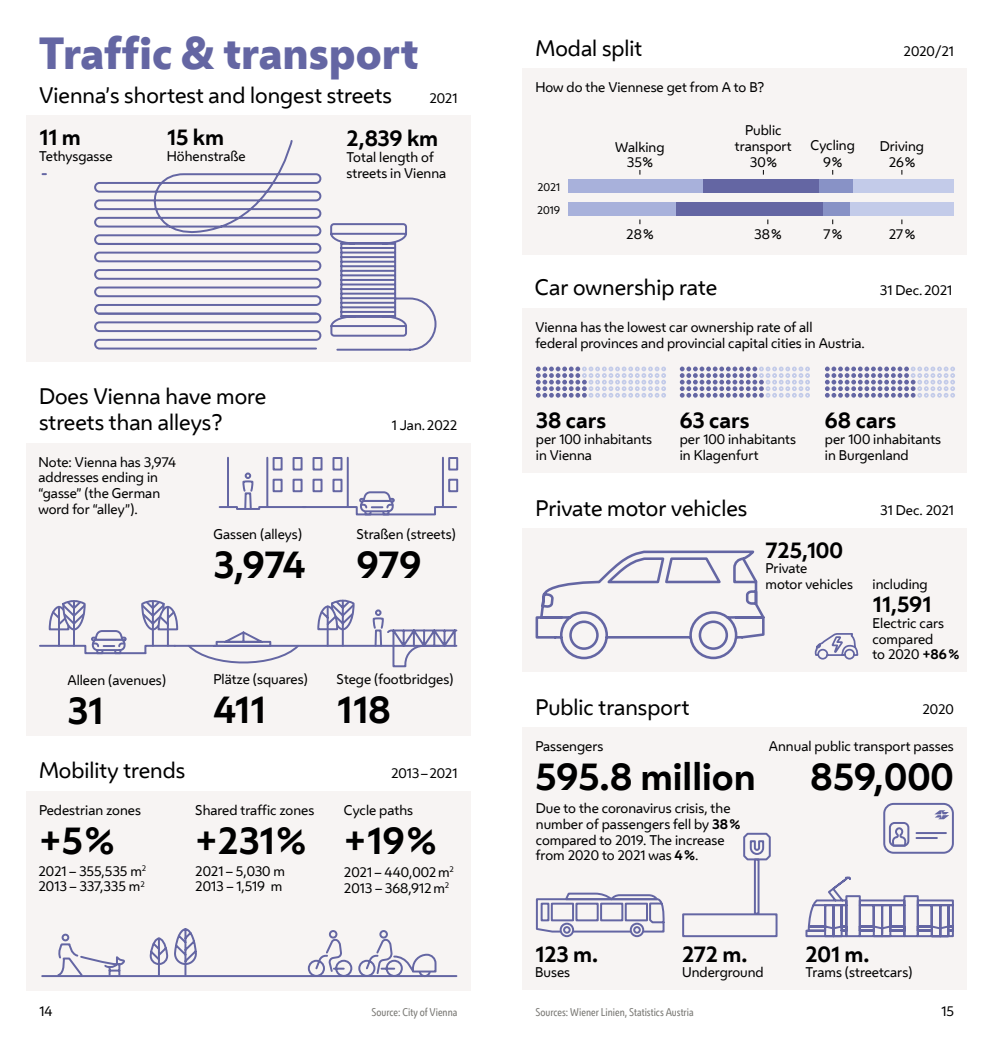
<style>
.page{position:relative;width:993px;height:1042px;background:#fff}
.page>*{position:absolute;margin:0;border:0;box-sizing:border-box;transform-origin:0 0}
.t1{font:800 42px "Wiener Melange";color:#6466a3}
.t2{font:700 35.88px "Wiener Melange";color:#000}
.t3{font:21px/26.2px "Wiener Melange";color:#000}
.t4{font:700 21px "Wiener Melange";color:#000}
.t5{font:13.12px/15.8px "Wiener Melange";color:#000}
.t6{font:10.5px "Wiener Melange Cd";color:#7a7975}
.t7{font:10.5px "Wiener Melange";letter-spacing:-.01em;color:#000}
.s1{font-weight:700}
</style>
<div class="page">
<div style="left:26px;top:116px;width:444px;height:246px;background:#f7f4f3"></div>
<div style="left:26px;top:443px;width:444px;height:293px;background:#f7f4f3"></div>
<div style="left:522px;top:727px;width:444px;height:263px;background:#f7f4f3"></div>
<div style="left:26px;top:791px;width:444px;height:199px;background:#f7f4f3"></div>
<div style="left:522px;top:528px;width:444px;height:144px;background:#f7f4f3"></div>
<div style="left:522px;top:69px;width:444px;height:186px;background:#f7f4f3"></div>
<div style="left:522px;top:308px;width:444px;height:165px;background:#f7f4f3"></div>
<div style="left:882px;top:803px;width:71px;height:51px;border:2px solid #6466a3;border-radius:9px"></div>
<svg style="left:934px;top:810px;width:14px;height:9px"></svg>
<svg style="left:891px;top:825px;width:15px;height:22px"></svg>
<div style="left:888px;top:822px;width:21px;height:24px;border:2px solid #6466a3;border-radius:5px"></div>
<hr style="left:916px;top:832px;width:29px;height:2px;background:#6466a3">
<hr style="left:916px;top:837px;width:20px;height:2px;background:#6466a3">
<div style="left:568px;top:180px;width:135px;height:13px;background:#a8b1db"></div>
<div style="left:703px;top:180px;width:115px;height:13px;background:#6466a3"></div>
<div style="left:818px;top:180px;width:35px;height:13px;background:#8892c6"></div>
<div style="left:853px;top:180px;width:100px;height:13px;background:#c3cbe9"></div>
<svg style="left:149px;top:928px;width:48px;height:47px"></svg>
<svg style="left:56px;top:933px;width:70px;height:45px"></svg>
<hr style="left:42px;top:975px;width:414px;height:2px;background:#6466a3">
<svg style="left:330px;top:223px;width:107px;height:128px"></svg>
<svg style="left:94px;top:140px;width:228px;height:210px"></svg>
<div style="left:682px;top:913px;width:95px;height:24px;border:2px solid #6466a3"></div>
<div style="left:753px;top:858px;width:6px;height:56px;border:2px solid #6466a3"></div>
<svg style="left:743px;top:832px;width:28px;height:30px"></svg>
<svg style="left:805px;top:876px;width:149px;height:62px"></svg>
<hr style="left:175px;top:645px;width:40px;height:2px;background:#6466a3">
<svg style="left:186px;top:599px;width:272px;height:69px"></svg>
<svg style="left:307px;top:930px;width:130px;height:48px"></svg>
<div style="left:559px;top:922px;width:15px;height:15px;border:2px solid #6466a3;border-radius:50%"></div>
<div style="left:629px;top:922px;width:15px;height:15px;border:2px solid #6466a3;border-radius:50%"></div>
<div style="left:633px;top:926px;width:7px;height:8px;border:2px solid #6466a3;border-radius:50%"></div>
<svg style="left:535px;top:892px;width:130px;height:41px"></svg>
<div style="left:563px;top:926px;width:7px;height:8px;border:2px solid #6466a3;border-radius:50%"></div>
<svg style="left:39px;top:600px;width:140px;height:55px"></svg>
<svg style="left:218px;top:456px;width:241px;height:60px"></svg>
<svg style="left:536px;top:366px;width:129px;height:32px"></svg>
<svg style="left:679px;top:366px;width:130px;height:32px"></svg>
<svg style="left:825px;top:366px;width:129px;height:32px"></svg>
<svg style="left:535px;top:550px;width:230px;height:110px"></svg>
<svg style="left:814px;top:633px;width:44px;height:27px"></svg>
<div style="left:849px;top:202px;width:104px;height:13px;background:#c3cbe9"></div>
<div style="left:568px;top:202px;width:108px;height:13px;background:#a8b1db"></div>
<div style="left:676px;top:202px;width:146px;height:13px;background:#6466a3"></div>
<div style="left:822px;top:202px;width:27px;height:13px;background:#8892c6"></div>
<h1 class="t1" style="left:39px;top:24px;width:381px">Traffic &amp; transport</h1>
<h3 class="t3" style="left:39px;top:81px;width:354px">Vienna’s shortest and longest streets</h3>
<p class="t5" style="left:429px;top:89px;width:30px">2021</p>
<h3 class="t4" style="left:39px;top:120px;width:43px">11 m</h3>
<p class="t5" style="left:39px;top:148px;width:75px">Tethysgasse</p>
<h3 class="t4" style="left:167px;top:120px;width:59px">15 km</h3>
<p class="t5" style="left:167px;top:148px;width:80px">Höhenstraße</p>
<h3 class="t4" style="left:346px;top:121px;width:93px">2,839 km</h3>
<p class="t5" style="left:346px;top:148px;width:101px">Total length of streets in Vienna</p>
<h3 class="t3" style="left:39px;top:382px;width:229px">Does Vienna have more streets than alleys?</h3>
<p class="t5" style="left:38px;top:453px;width:139px">Note: Vienna has 3,974 addresses ending in “gasse” (the German word for “alley”).</p>
<p class="t5" style="left:213px;top:525px;width:90px">Gassen (alleys)</p>
<h2 class="t2" style="left:213px;top:534px;width:94px">3,974</h2>
<p class="t5" style="left:391px;top:417px;width:67px">1 Jan.2022</p>
<p class="t5" style="left:356px;top:525px;width:101px">Straßen (streets)</p>
<h2 class="t2" style="left:356px;top:534px;width:66px">979</h2>
<p class="t5" style="left:67px;top:672px;width:100px">Alleen (avenues)</p>
<h2 class="t2" style="left:67px;top:681px;width:37px">31</h2>
<p class="t5" style="left:213px;top:671px;width:96px">Plätze (squares)</p>
<h2 class="t2" style="left:213px;top:680px;width:54px">411</h2>
<h3 class="t3" style="left:39px;top:756px;width:148px">Mobility trends</h3>
<p class="t5" style="left:39px;top:801px;width:103px">Pedestrian zones</p>
<h2 class="t2" style="left:39px;top:810px;width:76px">+5%</h2>
<p class="t5" style="left:195px;top:801px;width:120px">Shared traffic zones</p>
<h2 class="t2" style="left:195px;top:810px;width:112px">+231%</h2>
<p class="t5" style="left:336px;top:671px;width:118px">Stege (footbridges)</p>
<h2 class="t2" style="left:336px;top:680px;width:56px">118</h2>
<p class="t5" style="left:391px;top:765px;width:68px">2013–2021</p>
<p class="t5" style="left:344px;top:802px;width:71px">Cycle paths</p>
<h2 class="t2" style="left:344px;top:811px;width:93px">+19%</h2>
<p class="t5" style="left:38px;top:862px;width:109px">2021 – 355,535 m<sup>2<br></sup>2013 – 337,335 m<sup>2</sup></p>
<p class="t5" style="left:344px;top:863px;width:111px">2021 – 440,002m<sup>2<br></sup>2013 – 368,912m<sup>2</sup></p>
<p class="t5" style="left:195px;top:862px;width:91px">2021 – 5,030 m<br>2013 – 1,519 m</p>
<h3 class="t3" style="left:535px;top:34px;width:108px">Modal split</h3>
<p class="t5" style="left:535px;top:78px;width:231px">How do the Viennese get from A to B?</p>
<p class="t5" style="left:903px;top:42px;width:52px">2020/21</p>
<p class="t7" style="left:537px;top:179px;width:24px">2021</p>
<p class="t7" style="left:537px;top:202px;width:24px">2019</p>
<p class="t5" style="left:734px;top:122px;width:58px;text-align:center">Public transport</p>
<p class="t5" style="left:615px;top:139px;width:51px">Walking</p>
<p class="t5" style="left:810px;top:137px;width:46px">Cycling</p>
<p class="t5" style="left:879px;top:137px;width:46px">Driving</p>
<p class="t5" style="left:749px;top:153px;width:28px">30%</p>
<p class="t5" style="left:823px;top:153px;width:20px">9%</p>
<p class="t5" style="left:888px;top:153px;width:28px">26%</p>
<p class="t5" style="left:626px;top:153px;width:28px">35%</p>
<p class="t5" style="left:626px;top:225px;width:29px">28%</p>
<p class="t5" style="left:753px;top:225px;width:29px">38%</p>
<p class="t5" style="left:822px;top:225px;width:21px">7%</p>
<p class="t5" style="left:888px;top:225px;width:28px">27%</p>
<h3 class="t3" style="left:534px;top:273px;width:184px">Car ownership rate</h3>
<p class="t5" style="left:535px;top:319px;width:331px">Vienna has the lowest car ownership rate of all<br>federal provinces and provincial capital cities in Austria.</p>
<p class="t5" style="left:879px;top:282px;width:74px">31 Dec.2021</p>
<h3 class="t4" style="left:535px;top:403px;width:72px">38 cars</h3>
<p class="t5" style="left:535px;top:431px;width:118px">per 100 inhabitants in Vienna</p>
<h3 class="t4" style="left:679px;top:403px;width:71px">63 cars</h3>
<p class="t5" style="left:679px;top:431px;width:118px">per 100 inhabitants in Klagenfurt</p>
<h3 class="t3" style="left:535px;top:494px;width:213px">Private motor vehicles</h3>
<h3 class="t4" style="left:824px;top:403px;width:73px">68 cars</h3>
<p class="t5" style="left:824px;top:431px;width:118px">per 100 inhabitants in Burgenland</p>
<p class="t5" style="left:880px;top:502px;width:75px">31 Dec. 2021</p>
<h3 class="t4" style="left:765px;top:532px;width:79px">725,100</h3>
<p class="t5" style="left:765px;top:560px;width:89px">Private<br>motor vehicles</p>
<p class="t5" style="left:872px;top:576px;width:57px">including</p>
<h3 class="t4" style="left:872px;top:586px;width:60px">11,591</h3>
<p class="t5" style="left:872px;top:614px;width:88px">Electric cars compared<br>to 2020 <span class="s1">+86%</span></p>
<h3 class="t3" style="left:535px;top:693px;width:155px">Public transport</h3>
<p class="t5" style="left:535px;top:737px;width:70px">Passengers</p>
<h2 class="t2" style="left:535px;top:746px;width:222px">595.8 million</h2>
<p class="t5" style="left:535px;top:800px;width:206px">Due to the coronavirus crisis, the number of passengers fell by <span class="s1">38% </span>compared to 2019. The increase from 2020 to 2021 was <span class="s1">4%</span>.</p>
<p class="t5" style="left:922px;top:701px;width:33px">2020</p>
<p class="t5" style="left:768px;top:737px;width:186px">Annual public transport passes</p>
<h2 class="t2" style="left:810px;top:746px;width:145px">859,000</h2>
<h3 class="t4" style="left:535px;top:936px;width:64px">123 m.</h3>
<p class="t5" style="left:535px;top:964px;width:36px">Buses</p>
<h3 class="t4" style="left:682px;top:936px;width:67px">272 m.</h3>
<p class="t5" style="left:682px;top:964px;width:83px">Underground</p>
<h3 class="t4" style="left:805px;top:936px;width:65px">201 m.</h3>
<p class="t5" style="left:805px;top:964px;width:108px">Trams (streetcars)</p>
<p class="t5" style="left:39px;top:1002px;width:15px">14</p>
<p class="t5" style="left:940px;top:1002px;width:14px">15</p>
<p class="t6" style="left:371px;top:1005px;width:87px">Source: City of Vienna</p>
<p class="t6" style="left:535px;top:1005px;width:160px">Sources: Wiener Linien, Statistics Austria</p>
</div>
